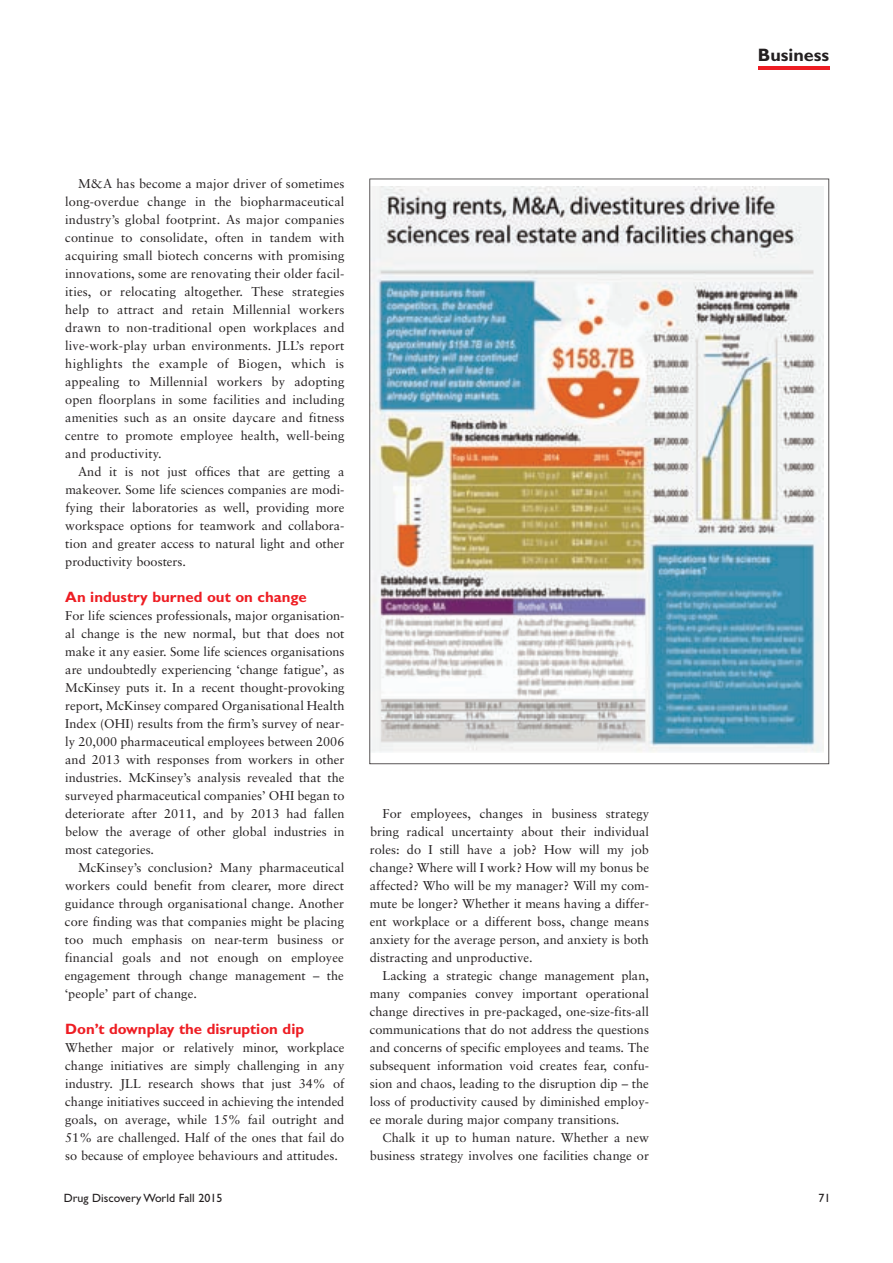
<style>
.page{position:relative;width:893px;height:1263px;background:#fff}
.page>*{position:absolute;margin:0;border:0;box-sizing:border-box;transform-origin:0 0}
.t1{font:700 18px "Gill Sans";color:#231f20}
.t2{font:700 15px "Gill Sans";color:#ee1d23}
.t3{font:12.75px/18px "Sabon";color:#231f20;text-align:justify}
.t4{font:12px "Gill Sans";color:#231f20}
</style>
<div class="page">
<hr style="left:758px;top:67px;width:71px;height:3px;background:#ee1d23">
<svg style="left:369px;top:179px;width:460px;height:585px"></svg>
<p class="t3" style="left:65px;top:176px;width:281px;text-indent:13px">M&amp;A has become a major driver of sometimes long-overdue change in the biopharmaceutical industry’s global footprint. As major companies continue to consolidate, often in tandem with acquiring small biotech concerns with promising innovations, some are renovating their older facil&shy;ities, or relocating altogether. These strategies help to attract and retain Millennial workers drawn to non-traditional open workplaces and live-work-play urban environments. JLL’s report highlights the example of Biogen, which is appealing to Millennial workers by adopting open floorplans in some facilities and including amenities such as an onsite daycare and fitness centre to promote employee health, well-being and productivity.</p>
<p class="t3" style="left:65px;top:464px;width:281px;text-indent:13px">And it is not just offices that are getting a makeover. Some life sciences companies are modi&shy;fying their laboratories as well, providing more workspace options for teamwork and collabora&shy;tion and greater access to natural light and other productivity boosters.</p>
<p class="t2" style="left:65px;top:591px;width:243px">An industry burned out on change</p>
<p class="t3" style="left:65px;top:608px;width:281px">For life sciences professionals, major organisation&shy;al change is the new normal, but that does not make it any easier. Some life sciences organisations are undoubtedly experiencing ‘change fatigue’, as McKinsey puts it. In a recent thought-provoking report, McKinsey compared Organisational Health Index (OHI) results from the firm’s survey of near&shy;ly 20,000 pharmaceutical employees between 2006 and 2013 with responses from workers in other industries. McKinsey’s analysis revealed that the surveyed pharmaceutical companies’ OHI began to deteriorate after 2011, and by 2013 had fallen below the average of other global industries in most categories.</p>
<p class="t3" style="left:65px;top:860px;width:281px;text-indent:13px">McKinsey’s conclusion? Many pharmaceutical workers could benefit from clearer, more direct guidance through organisational change. Another core finding was that companies might be placing too much emphasis on near-term business or financial goals and not enough on employee engagement through change management – the ‘people’ part of change.</p>
<p class="t2" style="left:65px;top:1023px;width:240px">Don’t downplay the disruption dip</p>
<p class="t3" style="left:65px;top:1040px;width:281px">Whether major or relatively minor, workplace change initiatives are simply challenging in any industry. JLL research shows that just 34% of change initiatives succeed in achieving the intended goals, on average, while 15% fail outright and 51% are challenged. Half of the ones that fail do so because of employee behaviours and attitudes.</p>
<p class="t3" style="left:370px;top:806px;width:281px;text-indent:13px">For employees, changes in business strategy bring radical uncertainty about their individual roles: do I still have a job? How will my job change? Where will I work? How will my bonus be affected? Who will be my manager? Will my com&shy;mute be longer? Whether it means having a differ&shy;ent workplace or a different boss, change means anxiety for the average person, and anxiety is both distracting and unproductive.</p>
<p class="t3" style="left:370px;top:968px;width:281px;text-indent:13px">Lacking a strategic change management plan, many companies convey important operational change directives in pre-packaged, one-size-fits-all communications that do not address the questions and concerns of specific employees and teams. The subsequent information void creates fear, confu&shy;sion and chaos, leading to the disruption dip – the loss of productivity caused by diminished employ&shy;ee morale during major company transitions.</p>
<p class="t3" style="left:370px;top:1130px;width:281px;text-align:right">Chalk it up to human nature. Whether a new business strategy involves one facilities change or</p>
<h1 class="t1" style="left:758px;top:48px;width:73px">Business</h1>
<p class="t4" style="left:64px;top:1193px;width:160px">Drug Discovery World Fall 2015</p>
<p class="t4" style="left:818px;top:1193px;width:13px">71</p>
</div>
